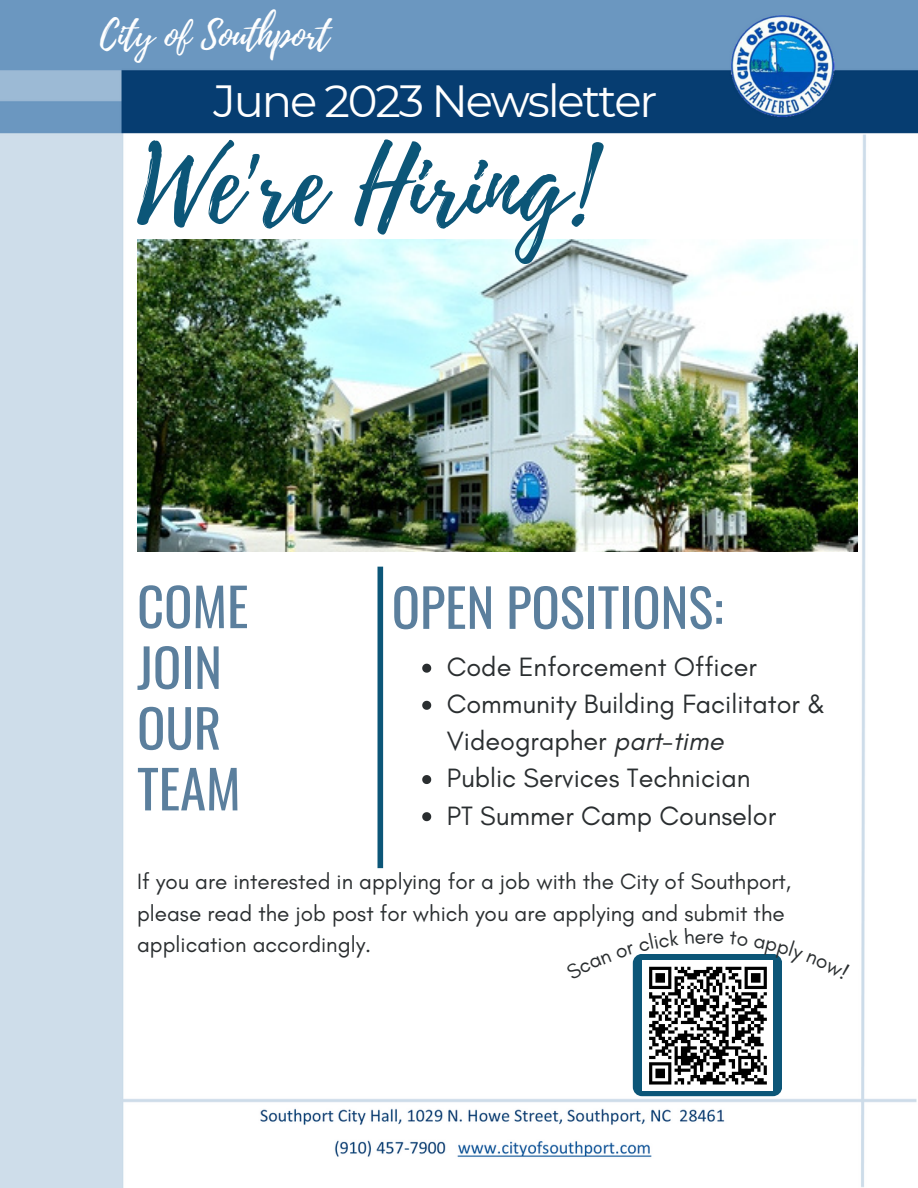
<style>
.page{position:relative;width:918px;height:1188px;background:#fff}
.page>*{position:absolute;margin:0;border:0;box-sizing:border-box;transform-origin:0 0}
.t1{font:105.6px "Playlist Script";color:#0c5678}
.t2{font:52.5px "Oswald";color:#5b7f9d}
.t3{font:45px "Montserrat";letter-spacing:-.05em;color:#fff}
.t4{font:36px "Playlist Script";color:#fff}
.t5{font:27px/37.2px "Glacial Indifference";color:#2a2e30}
.t6{font:22.5px/31.5px "Glacial Indifference";color:#2a2e30}
.t7{font:21.15px "Glacial Indifference";color:#2a2e30}
.s1{font-style:italic}
</style>
<div class="page">
<img style="left:0;top:0;width:918px;height:1188px">
<img style="left:137px;top:240px;width:720px;height:311px">
<div style="left:378px;top:567px;width:5px;height:301px;background:#0c5678"></div>
<svg style="left:422px;top:664px;width:9px;height:9px"></svg>
<svg style="left:422px;top:701px;width:9px;height:9px"></svg>
<svg style="left:422px;top:775px;width:9px;height:9px"></svg>
<svg style="left:422px;top:812px;width:9px;height:9px"></svg>
<div style="left:633px;top:954px;width:149px;height:142px;background:#0c5678;border-radius:9px"></div>
<div style="left:643px;top:960px;width:130px;height:131px;background:#fff"></div>
<svg style="left:566px;top:928px;width:284px;height:158px"></svg>
<p class="t4" style="left:100px;top:9px;width:231px">City of Southport</p>
<p class="t3" style="left:214px;top:73px;width:445px">June 2023 Newsletter</p>
<p class="t1" style="left:137px;top:110px;width:455px">We're Hiring!</p>
<p class="t2" style="left:137px;top:566px;width:113px">COME</p>
<p class="t2" style="left:137px;top:626px;width:86px">JOIN</p>
<p class="t2" style="left:137px;top:687px;width:86px">OUR</p>
<p class="t2" style="left:137px;top:748px;width:105px">TEAM</p>
<p class="t2" style="left:392px;top:566px;width:333px">OPEN POSITIONS:</p>
<p class="t5" style="left:447px;top:648px;width:312px">Code Enforcement Officer</p>
<p class="t5" style="left:447px;top:685px;width:381px">Community Building Facilitator &amp;<br>Videographer <span class="s1">part-time</span></p>
<p class="t5" style="left:447px;top:759px;width:305px">Public Services Technician</p>
<p class="t5" style="left:447px;top:797px;width:331px">PT Summer Camp Counselor</p>
<p class="t6" style="left:137px;top:866px;width:656px">If you are interested in applying for a job with the City of Southport, please read the job post for which you are applying and submit the application accordingly.</p>
<p class="t7" style="left:706px;top:923px;width:8px">r</p>
</div>
